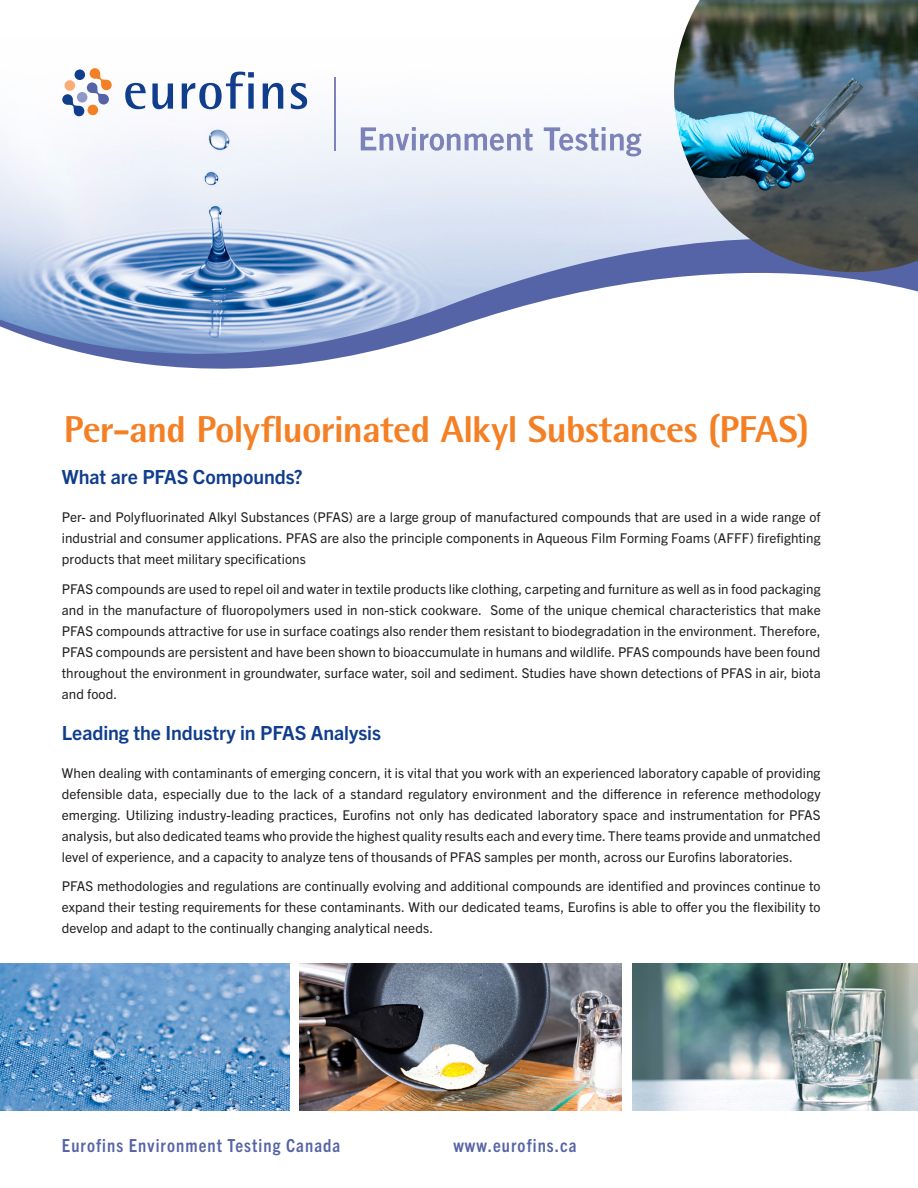
<style>
.page{position:relative;width:918px;height:1188px;background:#fff}
.page>*{position:absolute;margin:0;border:0;box-sizing:border-box;transform-origin:0 0}
.t1{font:800 37.5px "Rotis Semi Sans Std";letter-spacing:-.015em;color:#f48026}
.texte{font:700 19.5px "Trade Gothic Next LT Pro";letter-spacing:-.005em;color:#103d8c}
.t2{font:700 condensed 18px "Trade Gothic Next LT Pro";letter-spacing:.06em;color:#5564a6}
.texte-2{font:13.5px/21px "Trade Gothic Next LT Pro";letter-spacing:.005em;color:#231f20;text-align:justify}
</style>
<div class="page">
<svg style="left:93px;top:355px;width:261px;height:14px;fill:#5564a6"></svg>
<img style="left:0;top:71px;width:918px;height:284px">
<svg style="left:62px;top:68px;width:50px;height:48px"></svg>
<div style="left:88px;top:105px;width:10px;height:10px;background:#f48026;border-radius:50%"></div>
<div style="left:65px;top:80px;width:10px;height:11px;background:#f9ad73;border-radius:50%"></div>
<div style="left:75px;top:69px;width:10px;height:11px;background:#103d8c;border-radius:50%"></div>
<svg style="left:125px;top:83px;width:21px;height:26px"></svg>
<svg style="left:152px;top:83px;width:21px;height:26px"></svg>
<svg style="left:182px;top:72px;width:72px;height:37px"></svg>
<svg style="left:263px;top:83px;width:20px;height:26px"></svg>
<svg style="left:291px;top:83px;width:16px;height:26px"></svg>
<svg style="left:361px;top:127px;width:172px;height:24px"></svg>
<svg style="left:544px;top:127px;width:97px;height:29px"></svg>
<hr style="left:334px;top:77px;width:2px;height:74px;background:#7d83b9">
<img style="left:674px;top:0;width:244px;height:272px">
<img style="left:0;top:964px;width:289px;height:147px">
<img style="left:300px;top:964px;width:322px;height:147px">
<img style="left:633px;top:964px;width:285px;height:147px">
<p class="t1" style="left:64px;top:405px;width:747px">Per-and Polyfluorinated Alkyl Substances (PFAS)</p>
<p class="texte" style="left:62px;top:464px;width:242px">What are PFAS Compounds?</p>
<p class="texte-2" style="left:62px;top:506px;width:760px">Per- and Polyfluorinated Alkyl Substances (PFAS) are a large group of manufactured compounds that are used in a wide range of industrial and consumer applications. PFAS are also the principle components in Aqueous Film Forming Foams (AFFF) firefighting products that meet military specifications</p>
<p class="texte-2" style="left:62px;top:577px;width:760px">PFAS compounds are used to repel oil and water in textile products like clothing, carpeting and furniture as well as in food packaging and in the manufacture of fluoropolymers used in non-stick cookware. Some of the unique chemical characteristics that make PFAS compounds attractive for use in surface coatings also render them resistant to biodegradation in the environment. Therefore, PFAS compounds are persistent and have been shown to bioaccumulate in humans and wildlife. PFAS compounds have been found throughout the environment in groundwater, surface water, soil and sediment. Studies have shown detections of PFAS in air, biota and food.</p>
<p class="texte" style="left:62px;top:719px;width:321px">Leading the Industry in PFAS Analysis</p>
<p class="texte-2" style="left:62px;top:761px;width:760px">When dealing with contaminants of emerging concern, it is vital that you work with an experienced laboratory capable of providing defensible data, especially due to the lack of a standard regulatory environment and the difference in reference methodology emerging. Utilizing industry-leading practices, Eurofins not only has dedicated laboratory space and instrumentation for PFAS analysis, but also dedicated teams who provide the highest quality results each and every time. There teams provide and unmatched level of experience, and a capacity to analyze tens of thousands of PFAS samples per month, across our Eurofins laboratories.</p>
<p class="texte-2" style="left:62px;top:875px;width:760px">PFAS methodologies and regulations are continually evolving and additional compounds are identified and provinces continue to expand their testing requirements for these contaminants. With our dedicated teams, Eurofins is able to offer you the flexibility to develop and adapt to the continually changing analytical needs.</p>
<p class="t2" style="left:62px;top:1133px;width:280px">Eurofins Environment Testing Canada</p>
<p class="t2" style="left:453px;top:1133px;width:125px">www.eurofins.ca</p>
</div>
